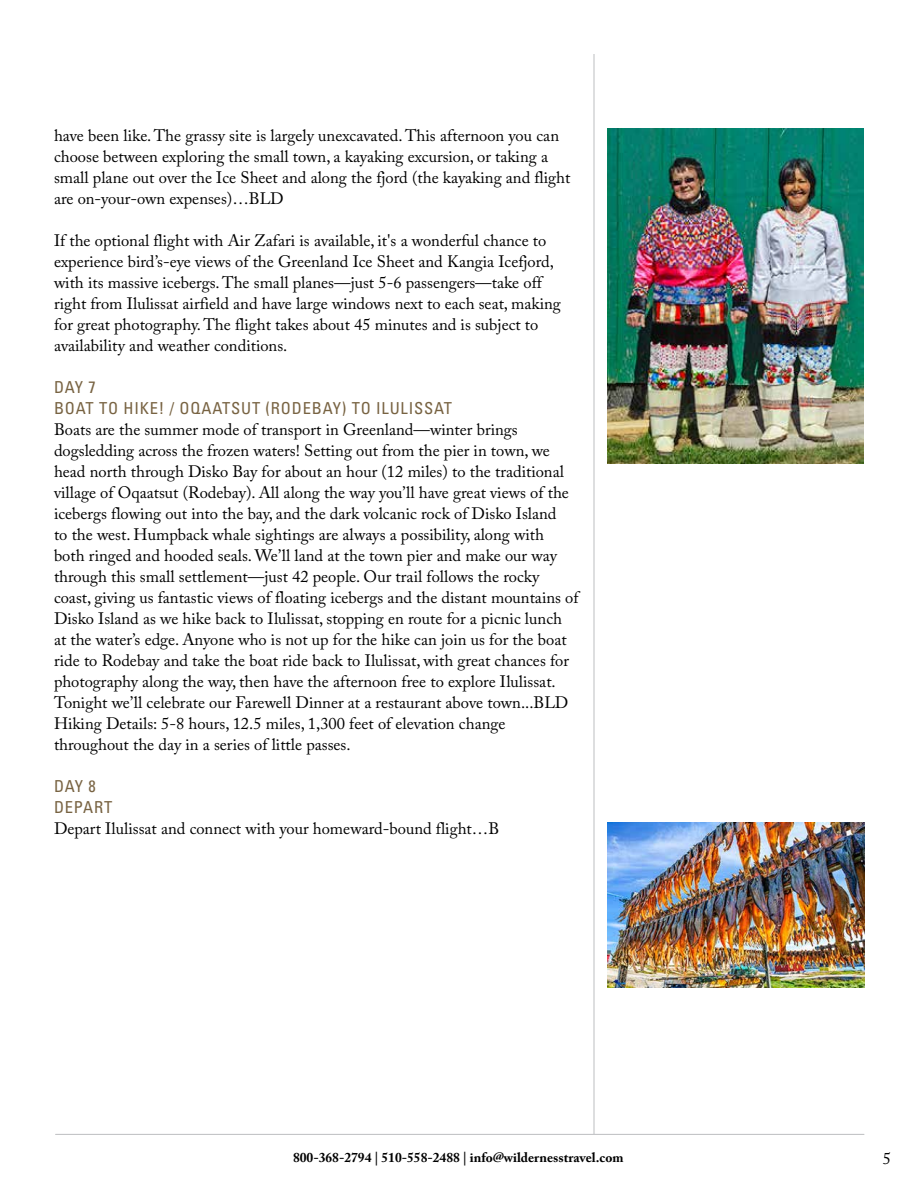
<style>
.page{position:relative;width:918px;height:1188px;background:#fff}
.page>*{position:absolute;margin:0;border:0;box-sizing:border-box;transform-origin:0 0}
.t1{font:16.5px/21px "Adobe Caslon Pro";color:#000}
.t2{font:condensed 16.5px/21px "Univers LT Std";letter-spacing:.05em;color:#786342}
.t3{font:700 13.5px "Adobe Caslon Pro";color:#000}
</style>
<div class="page">
<hr style="left:594px;top:54px;width:1px;height:1080px;background:#bcbec0">
<hr style="left:56px;top:1134px;width:808px;height:1px;background:#bcbec0">
<img style="left:608px;top:129px;width:256px;height:334px">
<img style="left:608px;top:823px;width:256px;height:165px">
<p class="t1" style="left:54px;top:125px;width:518px">have been like. The grassy site is largely unexcavated. This afternoon you can choose between exploring the small town, a kayaking excursion, or taking a small plane out over the Ice Sheet and along the fjord (the kayaking and flight are on-your-own expenses)…BLD</p>
<p class="t1" style="left:54px;top:230px;width:508px">If the optional flight with Air Zafari is available, it's a wonderful chance to experience bird’s-eye views of the Greenland Ice Sheet and Kangia Icefjord, with its massive icebergs. The small planes—just 5-6 passengers—take off right from Ilulissat airfield and have large windows next to each seat, making for great photography. The flight takes about 45 minutes and is subject to availability and weather conditions.</p>
<p class="t2" style="left:54px;top:376px;width:400px">DAY 7<br>BOAT TO HIKE! / OQAATSUT (RODEBAY) TO ILULISSAT</p>
<p class="t1" style="left:54px;top:419px;width:526px">Boats are the summer mode of transport in Greenland—winter brings dogsledding across the frozen waters! Setting out from the pier in town, we head north through Disko Bay for about an hour (12 miles) to the traditional village of Oqaatsut (Rodebay). All along the way you’ll have great views of the icebergs flowing out into the bay, and the dark volcanic rock of Disko Island<br>to the west. Humpback whale sightings are always a possibility, along with both ringed and hooded seals. We’ll land at the town pier and make our way through this small settlement—just 42 people. Our trail follows the rocky coast, giving us fantastic views of floating icebergs and the distant mountains of Disko Island as we hike back to Ilulissat, stopping en route for a picnic lunch<br>at the water’s edge. Anyone who is not up for the hike can join us for the boat ride to Rodebay and take the boat ride back to Ilulissat, with great chances for photography along the way, then have the afternoon free to explore Ilulissat.<br>Tonight we’ll celebrate our Farewell Dinner at a restaurant above town...BLD Hiking Details: 5-8 hours, 12.5 miles, 1,300 feet of elevation change throughout the day in a series of little passes.</p>
<p class="t2" style="left:54px;top:775px;width:60px">DAY 8<br>DEPART</p>
<p class="t1" style="left:54px;top:818px;width:447px">Depart Ilulissat and connect with your homeward-bound flight…B</p>
<p class="t3" style="left:293px;top:1150px;width:332px">800-368-2794 | 510-558-2488 | info@wildernesstravel.com</p>
<p class="t1" style="left:883px;top:1148px;width:10px">5</p>
</div>
